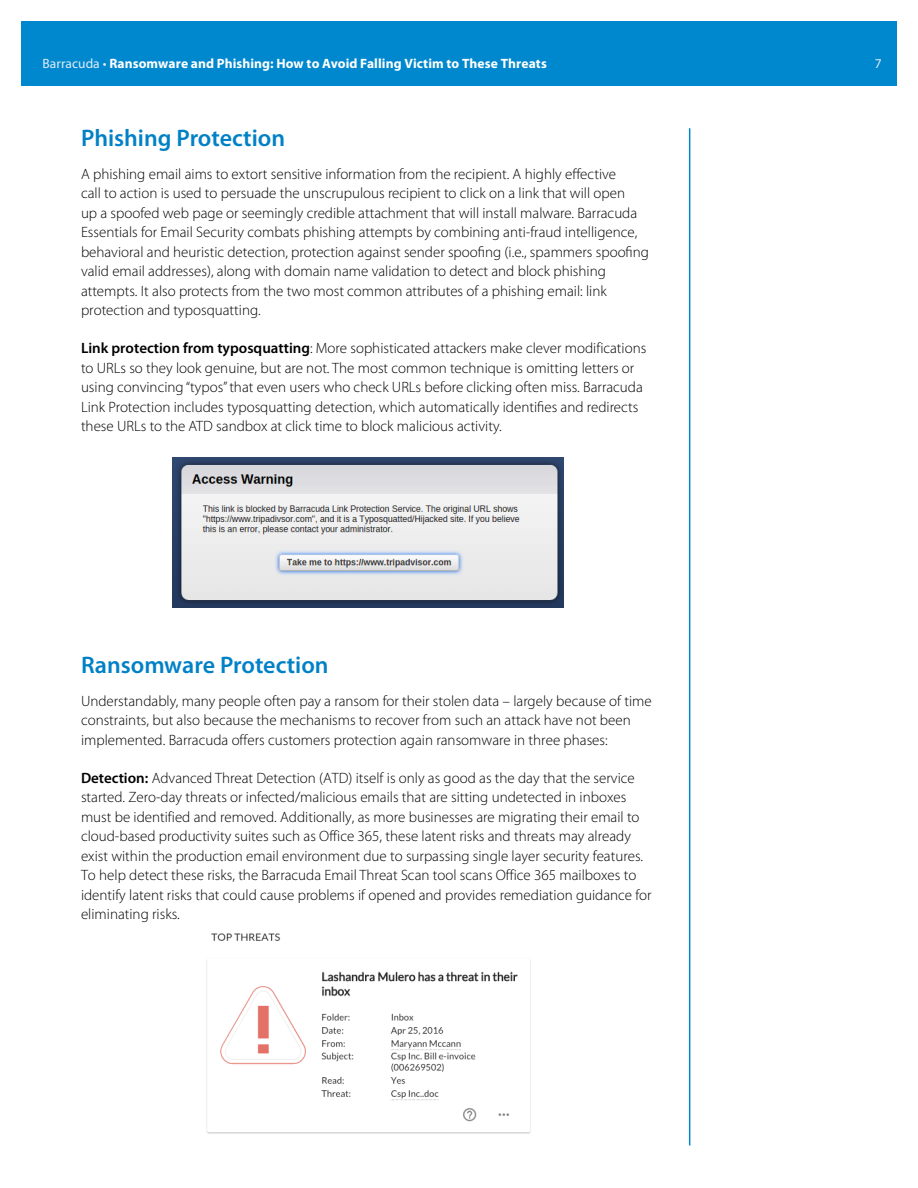
<style>
.page{position:relative;width:918px;height:1188px;background:#fff}
.page>*{position:absolute;margin:0;border:0;box-sizing:border-box;transform-origin:0 0}
.t1{font:600 24px "Myriad Pro";color:#0081c6}
.t2{font:300 15px/19.5px "Myriad Pro";color:#000}
.t3{font:700 13.5px "Myriad Pro";letter-spacing:.005em;color:#fff}
.t4{font:13.5px "Myriad Pro";color:#e1ecf8}
.s1{font-weight:400;color:#e1ecf8}
.s2{font-weight:600}
</style>
<div class="page">
<div style="left:21px;top:21px;width:876px;height:64px;background:#0088ce"></div>
<hr style="left:689px;top:128px;width:1px;height:1017px;background:#0088ce">
<img style="left:206px;top:933px;width:325px;height:201px">
<img style="left:173px;top:457px;width:390px;height:151px">
<p class="t3" style="left:43px;top:54px;width:506px"><span class="s1">Barracuda •</span> Ransomware and Phishing: How to Avoid Falling Victim to These Threats</p>
<p class="t4" style="left:875px;top:55px;width:8px">7</p>
<h1 class="t1" style="left:81px;top:123px;width:206px">Phishing Protection</h1>
<p class="t2" style="left:81px;top:164px;width:570px">A phishing email aims to extort sensitive information from the recipient. A highly effective<br>call to action is used to persuade the unscrupulous recipient to click on a link that will open<br>up a spoofed web page or seemingly credible attachment that will install malware. Barracuda Essentials for Email Security combats phishing attempts by combining anti-fraud intelligence, behavioral and heuristic detection, protection against sender spoofing (i.e., spammers spoofing valid email addresses), along with domain name validation to detect and block phishing attempts. It also protects from the two most common attributes of a phishing email: link protection and typosquatting.</p>
<p class="t2" style="left:81px;top:338px;width:567px"><span class="s2">Link protection from typosquatting</span>: More sophisticated attackers make clever modifications to URLs so they look genuine, but are not. The most common technique is omitting letters or using convincing “typos” that even users who check URLs before clicking often miss. Barracuda Link Protection includes typosquatting detection, which automatically identifies and redirects these URLs to the ATD sandbox at click time to block malicious activity.</p>
<h1 class="t1" style="left:81px;top:650px;width:249px">Ransomware Protection</h1>
<p class="t2" style="left:81px;top:691px;width:572px">Understandably, many people often pay a ransom for their stolen data – largely because of time constraints, but also because the mechanisms to recover from such an attack have not been implemented. Barracuda offers customers protection again ransomware in three phases:</p>
<p class="t2" style="left:81px;top:768px;width:572px"><span class="s2">Detection:</span> Advanced Threat Detection (ATD) itself is only as good as the day that the service started. Zero-day threats or infected/malicious emails that are sitting undetected in inboxes must be identified and removed. Additionally, as more businesses are migrating their email to cloud-based productivity suites such as Office 365, these latent risks and threats may already exist within the production email environment due to surpassing single layer security features.<br>To help detect these risks, the Barracuda Email Threat Scan tool scans Office 365 mailboxes to identify latent risks that could cause problems if opened and provides remediation guidance for eliminating risks.</p>
</div>
